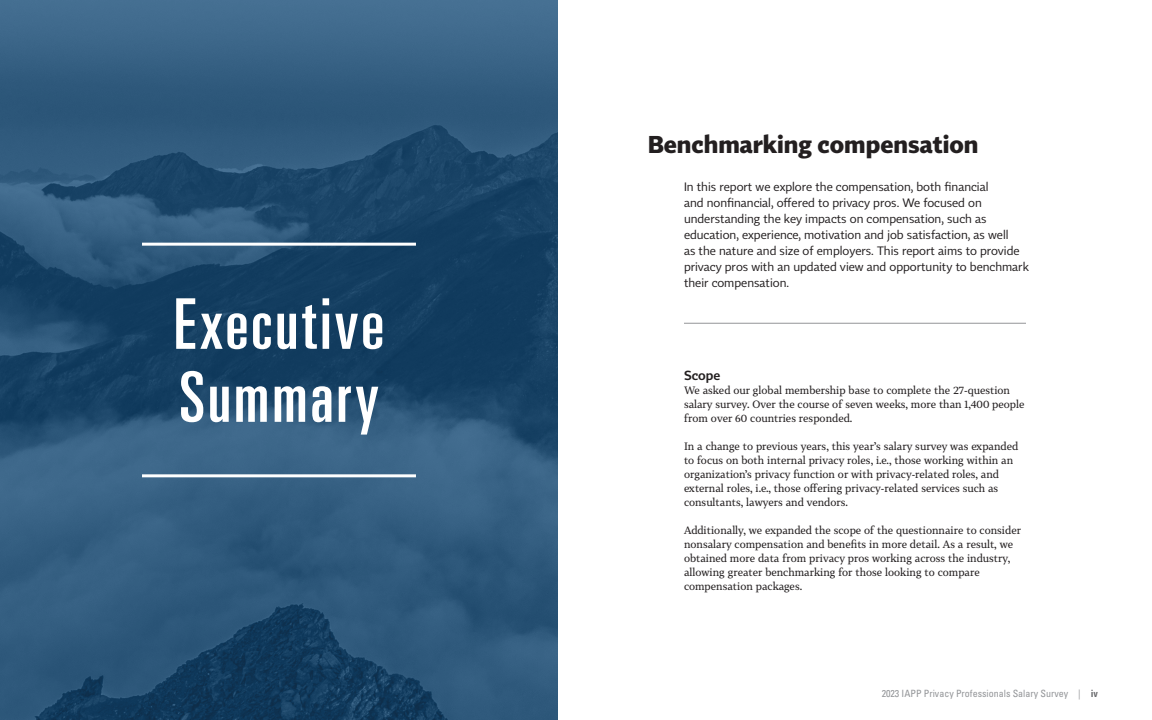
<style>
.page{position:relative;width:1152px;height:720px;background:#fff}
.page>*{position:absolute;margin:0;border:0;box-sizing:border-box;transform-origin:0 0}
.t1{font:ultra-condensed 70px/73px "Univers LT Std";letter-spacing:.04em;color:#fff}
.t2{font:700 24px "Tabac Sans";color:#231f20}
.t3{font:600 13px "Tabac Sans";color:#231f20}
.Body{font:12px/16px "Tabac Sans";color:#231f20}
.Body-2{font:10.5px/14px "Tabac G3";color:#231f20}
.t4{font:condensed 10px "Univers LT Std";color:#939598}
.s1{font-weight:700;color:#6c6d70}
</style>
<div class="page">
<svg style="left:0;top:0;width:558px;height:720px;background:#285375"></svg>
<hr style="left:142px;top:474px;width:274px;height:3px;background:#fff">
<hr style="left:142px;top:243px;width:274px;height:3px;background:#fff">
<hr style="left:684px;top:323px;width:342px;height:1px;background:#939598">
<h1 class="t1" style="left:174px;top:287px;width:212px">Executive<br>Summary</h1>
<h2 class="t2" style="left:648px;top:130px;width:332px">Benchmarking compensation</h2>
<p class="Body" style="left:684px;top:179px;width:346px">In this report we explore the compensation, both financial<br>and nonfinancial, offered to privacy pros. We focused on understanding the key impacts on compensation, such as education, experience, motivation and job satisfaction, as well<br>as the nature and size of employers. This report aims to provide privacy pros with an updated view and opportunity to benchmark their compensation.</p>
<h3 class="t3" style="left:684px;top:367px;width:38px">Scope</h3>
<p class="Body-2" style="left:684px;top:383px;width:342px">We asked our global membership base to complete the 27-question salary survey. Over the course of seven weeks, more than 1,400 people from over 60 countries responded.</p>
<p class="Body-2" style="left:684px;top:439px;width:336px">In a change to previous years, this year’s salary survey was expanded to focus on both internal privacy roles, i.e., those working within an organization’s privacy function or with privacy-related roles, and external roles, i.e., those offering privacy-related services such as consultants, lawyers and vendors.</p>
<p class="Body-2" style="left:684px;top:523px;width:339px">Additionally, we expanded the scope of the questionnaire to consider nonsalary compensation and benefits in more detail. As a result, we obtained more data from privacy pros working across the industry, allowing greater benchmarking for those looking to compare compensation packages.</p>
<p class="t4" style="left:882px;top:687px;width:218px">2023 IAPP Privacy Professionals Salary Survey | <span class="s1">iv</span></p>
</div>
